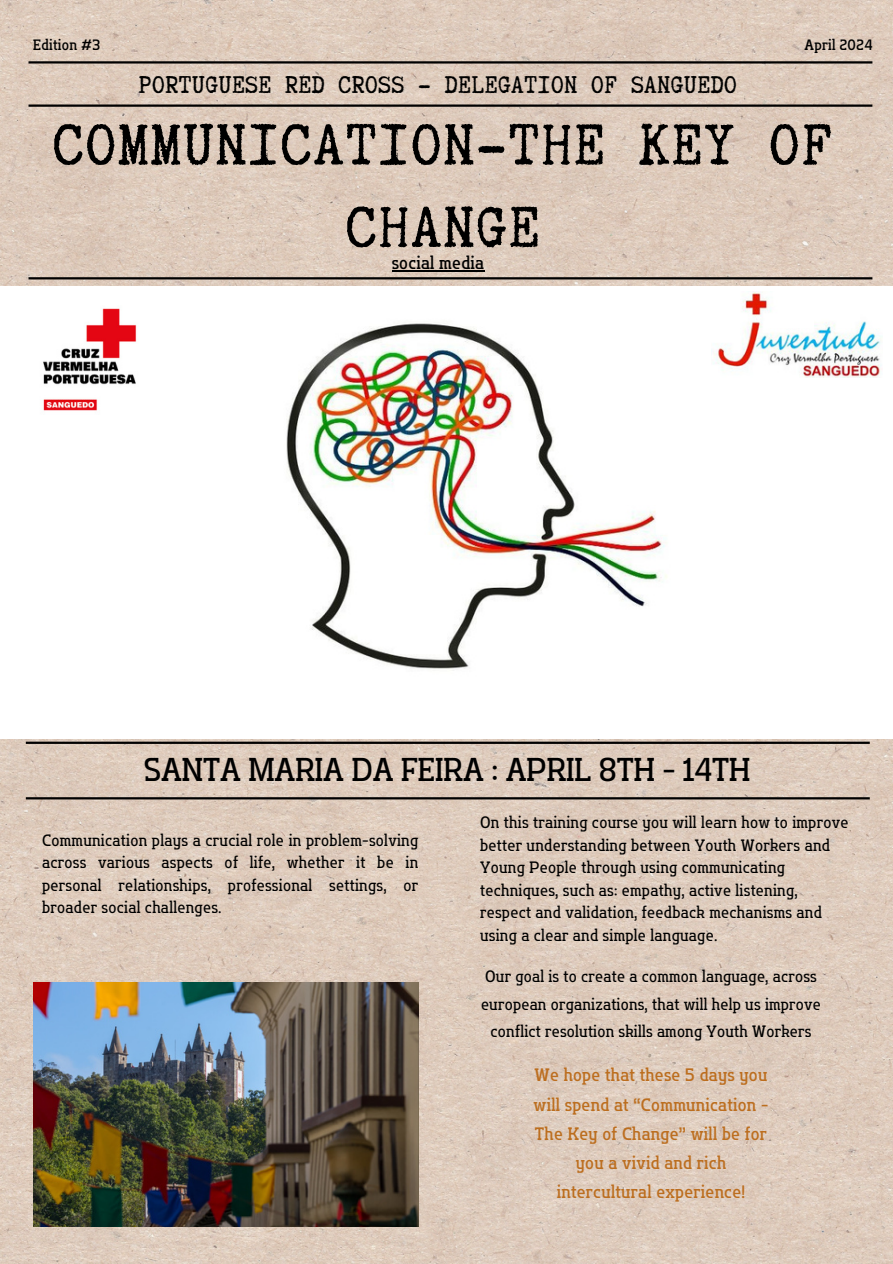
<style>
.page{position:relative;width:893px;height:1264px;background:#fff}
.page>*{position:absolute;margin:0;border:0;box-sizing:border-box;transform-origin:0 0}
.t1{font:69px/82.3px "Truetypewriter Polygl OTT";letter-spacing:.025em;color:#000;text-align:center}
.t2{font:33px "Flatory Slab 400 Semi Cond";color:#000}
.t3{font:28.8px "Truetypewriter Polygl OTT";letter-spacing:.015em;color:#000}
.t4{font:18px/29.2px "Flatory Slab 500 Semi Cond";letter-spacing:.015em;color:#bc6e1f;text-align:center}
.t5{font:18px "Flatory Slab 500 Semi Cond";letter-spacing:.015em;color:#000}
.t6{font:16.5px/22.5px "Flatory Slab 400 Semi Cond";letter-spacing:.02em;color:#000}
.t7{font:15px "Flatory Slab 500 Semi Cond";letter-spacing:.015em;color:#000}
</style>
<div class="page">
<img style="left:0;top:0;width:892px;height:1263px">
<hr style="left:26px;top:797px;width:843px;height:2px;background:#000">
<hr style="left:28px;top:61px;width:844px;height:3px;background:#000">
<hr style="left:28px;top:104px;width:844px;height:3px;background:#000">
<hr style="left:28px;top:277px;width:844px;height:2px;background:#000">
<hr style="left:26px;top:741px;width:843px;height:3px;background:#000">
<img style="left:0;top:286px;width:892px;height:452px">
<img style="left:33px;top:982px;width:385px;height:244px">
<img style="left:711px;top:292px;width:171px;height:85px">
<img style="left:0;top:286px;width:204px;height:154px">
<hr style="left:391px;top:270px;width:93px;height:1px;background:#000">
<p class="t7" style="left:33px;top:36px;width:68px">Edition #3</p>
<p class="t7" style="left:804px;top:36px;width:69px">April 2024</p>
<p class="t3" style="left:139px;top:69px;width:599px">PORTUGUESE RED CROSS - DELEGATION OF SANGUEDO</p>
<p class="t1" style="left:53px;top:103px;width:780px">COMMUNICATION-THE KEY OF<br>CHANGE</p>
<p class="t5" style="left:391px;top:252px;width:94px">social media</p>
<p class="t2" style="left:143px;top:750px;width:608px">SANTA MARIA DA FEIRA : APRIL 8TH - 14TH</p>
<p class="t6" style="left:42px;top:828px;width:377px;text-align:justify">Communication plays a crucial role in problem-solving across various aspects of life, whether it be in personal relationships, professional settings, or broader social challenges.</p>
<p class="t6" style="left:480px;top:811px;width:370px">On this training course you will learn how to improve better understanding between Youth Workers and Young People through using communicating techniques, such as: empathy, active listening, respect and validation, feedback mechanisms and using a clear and simple language.</p>
<p class="t6" style="left:481px;top:963px;width:341px;line-height:27px;text-align:center">Our goal is to create a common language, across european organizations, that will help us improve conflict resolution skills among Youth Workers</p>
<p class="t4" style="left:533px;top:1060px;width:236px">We hope that these 5 days you will spend at “Communication -<br>The Key of Change” will be for you a vivid and rich intercultural experience!</p>
</div>
